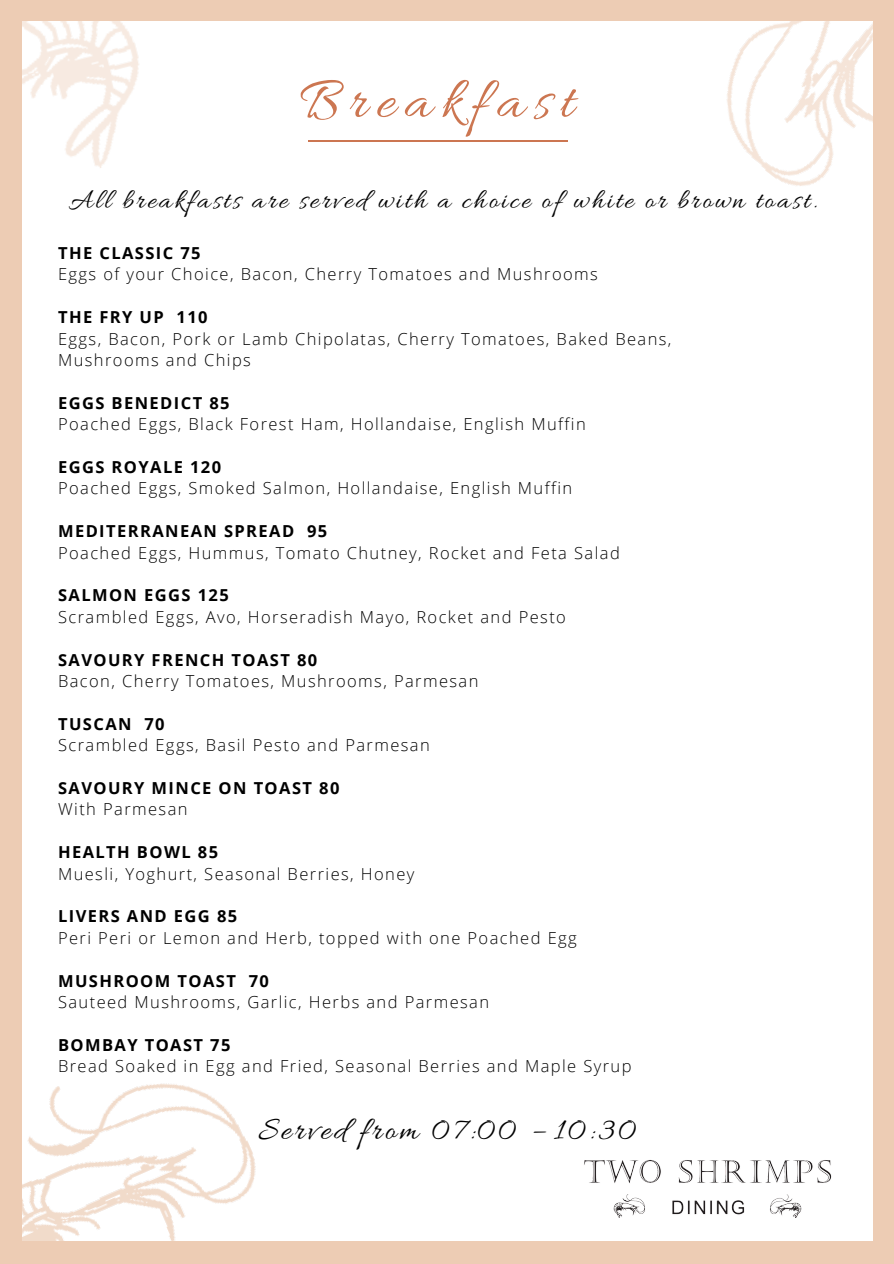
<style>
.page{position:relative;width:894px;height:1264px;background:#fff}
.page>*{position:absolute;margin:0;border:0;box-sizing:border-box;transform-origin:0 0}
.t1{font:60px "Allura";letter-spacing:.15em;color:#cc7651}
.t2{font:33px "Allura";letter-spacing:.085em;color:#000}
.t3{font:28.5px "Allura";letter-spacing:.085em;color:#000}
.t4{font:300 16.5px "Open Sans";letter-spacing:.085em;color:#000}
.t5{font:700 16.5px "Open Sans";letter-spacing:.085em;color:#000}
</style>
<div class="page">
<img style="left:22px;top:1083px;width:234px;height:157px">
<img style="left:727px;top:21px;width:145px;height:165px">
<img style="left:22px;top:21px;width:117px;height:147px">
<img style="left:584px;top:1160px;width:248px;height:57px">
<hr style="left:308px;top:140px;width:259px;height:1px;background:#cc7651">
<div style="left:0;top:0;width:22px;height:1263px;background:#edccb4"></div>
<div style="left:872px;top:0;width:21px;height:1263px;background:#edccb4"></div>
<div style="left:0;top:0;width:893px;height:21px;background:#edccb4"></div>
<div style="left:0;top:1240px;width:893px;height:23px;background:#edccb4"></div>
<p class="t1" style="left:300px;top:67px;width:275px">Breakfast</p>
<p class="t3" style="left:69px;top:184px;width:750px">All breakfasts are served with a choice of white or brown toast.</p>
<p class="t5" style="left:58px;top:241px;width:144px">THE CLASSIC 75</p>
<p class="t4" style="left:58px;top:263px;width:541px">Eggs of your Choice, Bacon, Cherry Tomatoes and Mushrooms</p>
<p class="t5" style="left:58px;top:305px;width:151px">THE FRY UP 110</p>
<p class="t4" style="left:58px;top:327px;width:614px">Eggs, Bacon, Pork or Lamb Chipolatas, Cherry Tomatoes, Baked Beans,</p>
<p class="t4" style="left:58px;top:348px;width:194px">Mushrooms and Chips</p>
<p class="t5" style="left:58px;top:391px;width:173px">EGGS BENEDICT 85</p>
<p class="t4" style="left:58px;top:412px;width:529px">Poached Eggs, Black Forest Ham, Hollandaise, English Muffin</p>
<p class="t5" style="left:58px;top:455px;width:164px">EGGS ROYALE 120</p>
<p class="t4" style="left:58px;top:476px;width:515px">Poached Eggs, Smoked Salmon, Hollandaise, English Muffin</p>
<p class="t5" style="left:58px;top:519px;width:271px">MEDITERRANEAN SPREAD 95</p>
<p class="t4" style="left:58px;top:541px;width:563px">Poached Eggs, Hummus, Tomato Chutney, Rocket and Feta Salad</p>
<p class="t5" style="left:58px;top:583px;width:172px">SALMON EGGS 125</p>
<p class="t4" style="left:58px;top:605px;width:509px">Scrambled Eggs, Avo, Horseradish Mayo, Rocket and Pesto</p>
<p class="t5" style="left:58px;top:648px;width:261px">SAVOURY FRENCH TOAST 80</p>
<p class="t4" style="left:58px;top:669px;width:422px">Bacon, Cherry Tomatoes, Mushrooms, Parmesan</p>
<p class="t5" style="left:58px;top:712px;width:108px">TUSCAN 70</p>
<p class="t4" style="left:58px;top:733px;width:373px">Scrambled Eggs, Basil Pesto and Parmesan</p>
<p class="t5" style="left:58px;top:776px;width:283px">SAVOURY MINCE ON TOAST 80</p>
<p class="t4" style="left:58px;top:797px;width:131px">With Parmesan</p>
<p class="t5" style="left:58px;top:840px;width:161px">HEALTH BOWL 85</p>
<p class="t4" style="left:58px;top:862px;width:358px">Muesli, Yoghurt, Seasonal Berries, Honey</p>
<p class="t5" style="left:58px;top:904px;width:181px">LIVERS AND EGG 85</p>
<p class="t4" style="left:58px;top:926px;width:520px">Peri Peri or Lemon and Herb, topped with one Poached Egg</p>
<p class="t5" style="left:58px;top:969px;width:212px">MUSHROOM TOAST 70</p>
<p class="t4" style="left:58px;top:990px;width:432px">Sauteed Mushrooms, Garlic, Herbs and Parmesan</p>
<p class="t5" style="left:58px;top:1033px;width:174px">BOMBAY TOAST 75</p>
<p class="t4" style="left:58px;top:1054px;width:575px">Bread Soaked in Egg and Fried, Seasonal Berries and Maple Syrup</p>
<p class="t2" style="left:258px;top:1111px;width:379px">Served from 07:00 – 10:30</p>
</div>
